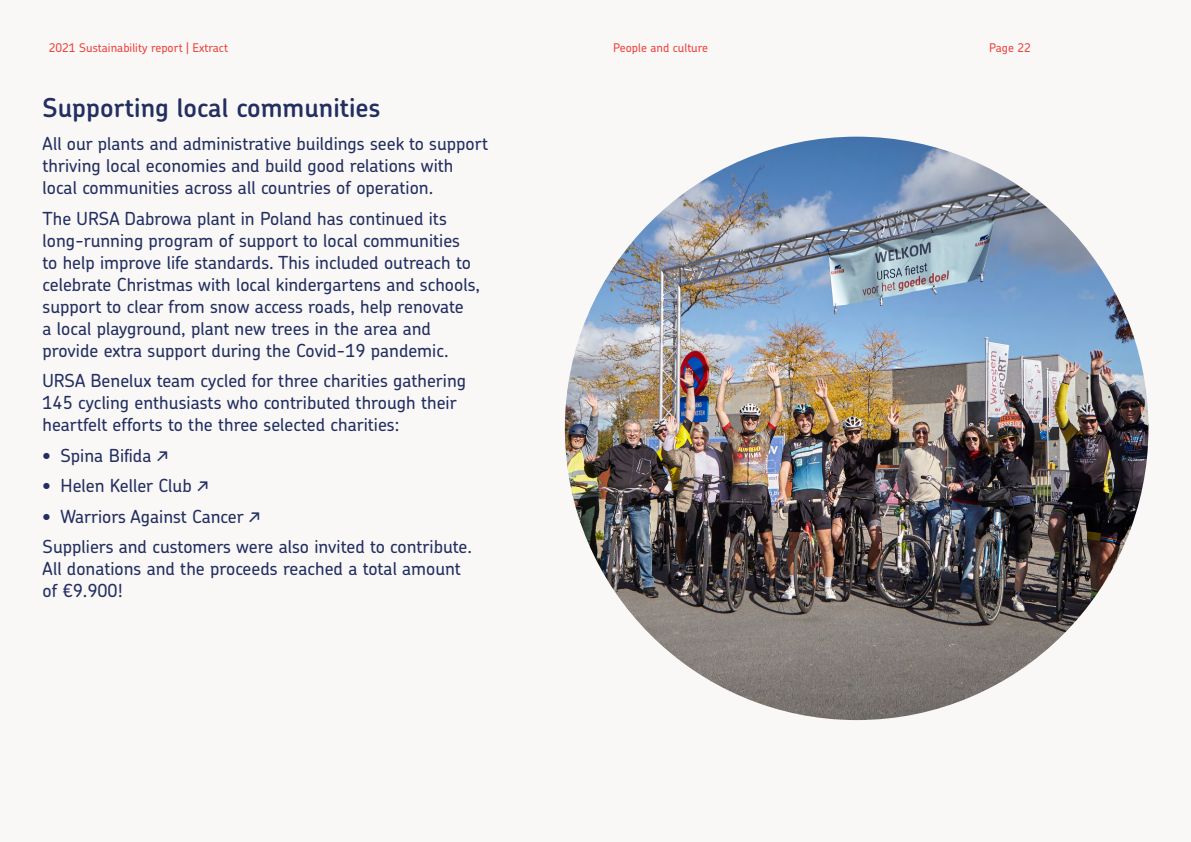
<style>
.page{position:relative;width:1191px;height:842px;background:#faf8f7}
.page>*{position:absolute;margin:0;border:0;box-sizing:border-box;transform-origin:0 0}
.t1{font:600 26px "Chevin Pro";color:#232f61}
.t2{font:500 18px/22px "Chevin Pro";color:#232f61}
.t3{font:500 12px "Chevin Pro";color:#ea4740}
.s1{font-family:"Whyte";font-weight:400}
</style>
<div class="page">
<img style="left:565px;top:137px;width:583px;height:583px;border-radius:292px">
<p class="t3" style="left:49px;top:39px;width:181px">2021 Sustainability report | Extract</p>
<p class="t3" style="left:613px;top:39px;width:97px">People and culture</p>
<p class="t3" style="left:989px;top:39px;width:43px">Page 22</p>
<h1 class="t1" style="left:43px;top:90px;width:339px">Supporting local communities</h1>
<p class="t2" style="left:43px;top:132px;width:447px">All our plants and administrative buildings seek to support thriving local economies and build good relations with local communities across all countries of operation.</p>
<p class="t2" style="left:43px;top:207px;width:439px">The URSA Dabrowa plant in Poland has continued its long-running program of support to local communities<br>to help improve life standards. This included outreach to celebrate Christmas with local kindergartens and schools, support to clear from snow access roads, help renovate<br>a local playground, plant new trees in the area and provide extra support during the Covid-19 pandemic.</p>
<p class="t2" style="left:43px;top:369px;width:425px">URSA Benelux team cycled for three charities gathering<br>145 cycling enthusiasts who contributed through their heartfelt efforts to the three selected charities:</p>
<p class="t2" style="left:43px;top:444px;width:127px">• Spina Bifida <span class="s1">↗</span></p>
<p class="t2" style="left:43px;top:474px;width:168px">• Helen Keller Club <span class="s1">↗</span></p>
<p class="t2" style="left:43px;top:501px;width:431px;line-height:30.5px">• Warriors Against Cancer <span class="s1">↗<br></span>Suppliers and customers were also invited to contribute.</p>
<p class="t2" style="left:43px;top:557px;width:420px">All donations and the proceeds reached a total amount of €9.900!</p>
</div>
